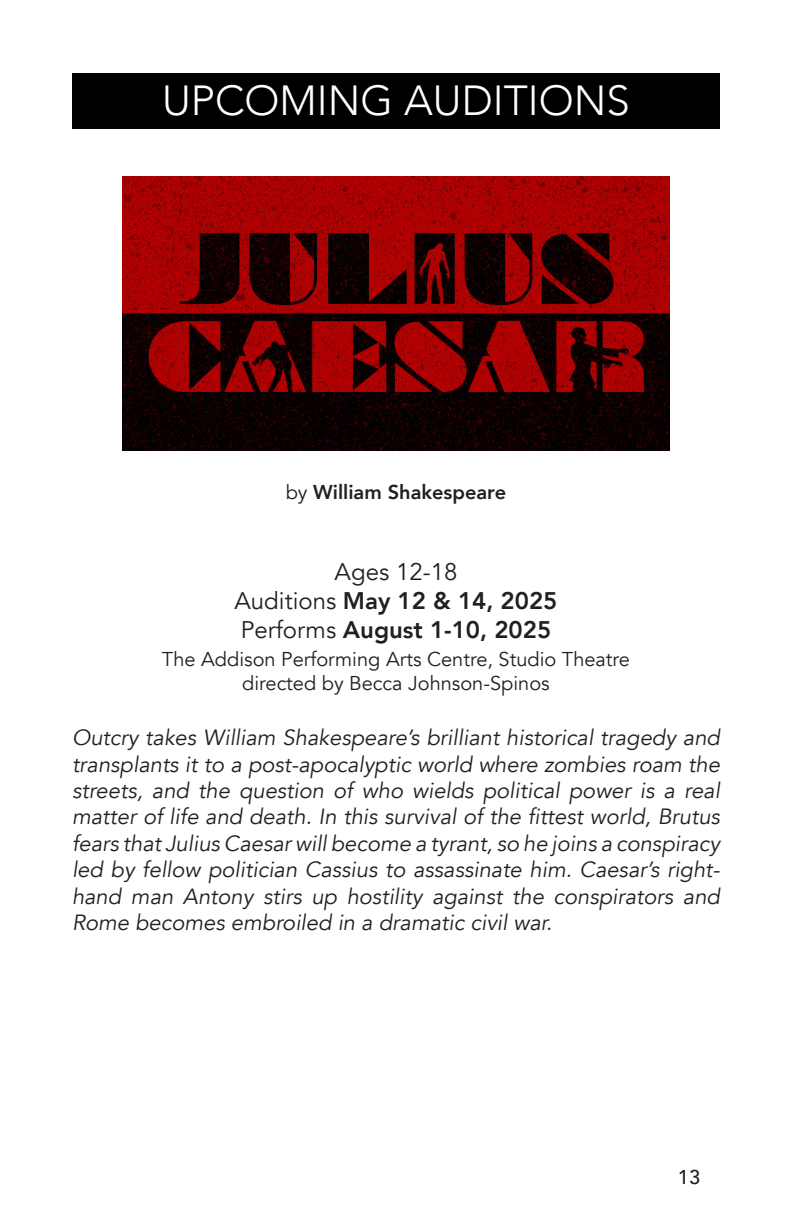
<style>
.page{position:relative;width:792px;height:1224px;background:#fff}
.page>*{position:absolute;margin:0;border:0;box-sizing:border-box;transform-origin:0 0}
.t1{font:300 42px "Avenir";color:#fff}
.t2{font:800 24px "Avenir";color:#231f20}
.t3{font:24px "Avenir";color:#231f20}
.t4{font:italic 22px/26.4px "Avenir";color:#231f20;text-align:justify}
.t5{font:20px "Avenir";color:#231f20}
.t6{font:800 20px "Avenir";color:#231f20}
.t7{font:500 20px "Avenir";color:#231f20}
.s1{font-weight:400}
</style>
<div class="page">
<div style="left:72px;top:73px;width:648px;height:56px;background:#000001"></div>
<img style="left:122px;top:177px;width:548px;height:274px">
<p class="t1" style="left:162px;top:76px;width:469px">UPCOMING AUDITIONS</p>
<p class="t6" style="left:286px;top:476px;width:222px"><span class="s1">by</span> William Shakespeare</p>
<p class="t3" style="left:335px;top:558px;width:124px">Ages 12-18</p>
<p class="t2" style="left:235px;top:582px;width:324px"><span class="s1">Auditions</span> May 12 &amp; 14, 2025</p>
<p class="t2" style="left:241px;top:611px;width:312px"><span class="s1">Performs</span> August 1-10, 2025</p>
<p class="t5" style="left:162px;top:647px;width:470px">The Addison Performing Arts Centre, Studio Theatre</p>
<p class="t5" style="left:242px;top:671px;width:309px">directed by Becca Johnson-Spinos</p>
<p class="t4" style="left:72px;top:725px;width:650px">Outcry takes William Shakespeare’s brilliant historical tragedy and transplants it to a post-apocalyptic world where zombies roam the streets, and the question of who wields political power is a real matter of life and death. In this survival of the fittest world, Brutus fears that Julius Caesar will become a tyrant, so he joins a conspiracy led by fellow politician Cassius to assassinate him. Caesar’s right&shy;hand man Antony stirs up hostility against the conspirators and Rome becomes embroiled in a dramatic civil war.</p>
<p class="t7" style="left:678px;top:1160px;width:24px">13</p>
</div>
